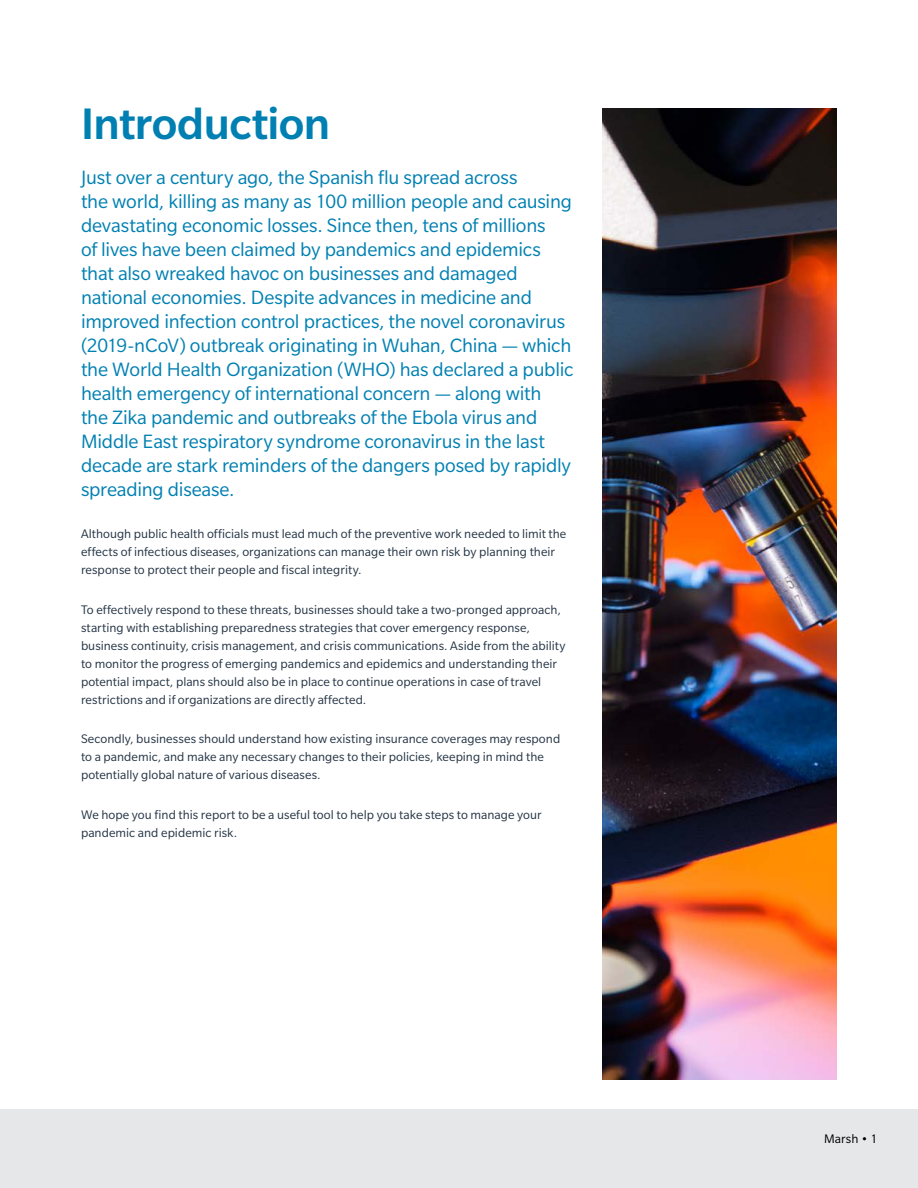
<style>
.page{position:relative;width:918px;height:1188px;background:#fff}
.page>*{position:absolute;margin:0;border:0;box-sizing:border-box;transform-origin:0 0}
.t1{font:500 48px "Slate Pro";letter-spacing:-.01em;color:#0080b2}
.t2{font:21px/24px "Slate Pro";letter-spacing:-.01em;color:#0080b2}
.t3{font:13.5px/18px "Slate Pro";letter-spacing:.005em;color:#243444}
.t4{font:13.5px "Slate Pro";letter-spacing:.005em;color:#000}
</style>
<div class="page">
<div style="left:0;top:1109px;width:918px;height:79px;background:#e6e7e8"></div>
<hr style="left:0;top:0;width:1px;height:1188px;background:#243444">
<img style="left:603px;top:108px;width:234px;height:972px">
<h1 class="t1" style="left:81px;top:98px;width:251px">Introduction</h1>
<p class="t2" style="left:81px;top:165px;width:494px">Just over a century ago, the Spanish flu spread across<br>the world, killing as many as 100 million people and causing devastating economic losses. Since then, tens of millions<br>of lives have been claimed by pandemics and epidemics that also wreaked havoc on businesses and damaged national economies. Despite advances in medicine and improved infection control practices, the novel coronavirus (2019-nCoV) outbreak originating in Wuhan, China — which the World Health Organization (WHO) has declared a public health emergency of international concern — along with the Zika pandemic and outbreaks of the Ebola virus and Middle East respiratory syndrome coronavirus in the last decade are stark reminders of the dangers posed by rapidly spreading disease.</p>
<p class="t3" style="left:81px;top:525px;width:487px">Although public health officials must lead much of the preventive work needed to limit the effects of infectious diseases, organizations can manage their own risk by planning their response to protect their people and fiscal integrity.</p>
<p class="t3" style="left:81px;top:600px;width:486px">To effectively respond to these threats, businesses should take a two-pronged approach, starting with establishing preparedness strategies that cover emergency response, business continuity, crisis management, and crisis communications. Aside from the ability to monitor the progress of emerging pandemics and epidemics and understanding their potential impact, plans should also be in place to continue operations in case of travel restrictions and if organizations are directly affected.</p>
<p class="t3" style="left:81px;top:730px;width:481px">Secondly, businesses should understand how existing insurance coverages may respond to a pandemic, and make any necessary changes to their policies, keeping in mind the potentially global nature of various diseases.</p>
<p class="t3" style="left:81px;top:805px;width:462px">We hope you find this report to be a useful tool to help you take steps to manage your pandemic and epidemic risk.</p>
<p class="t4" style="left:824px;top:1132px;width:55px">Marsh • 1</p>
</div>
